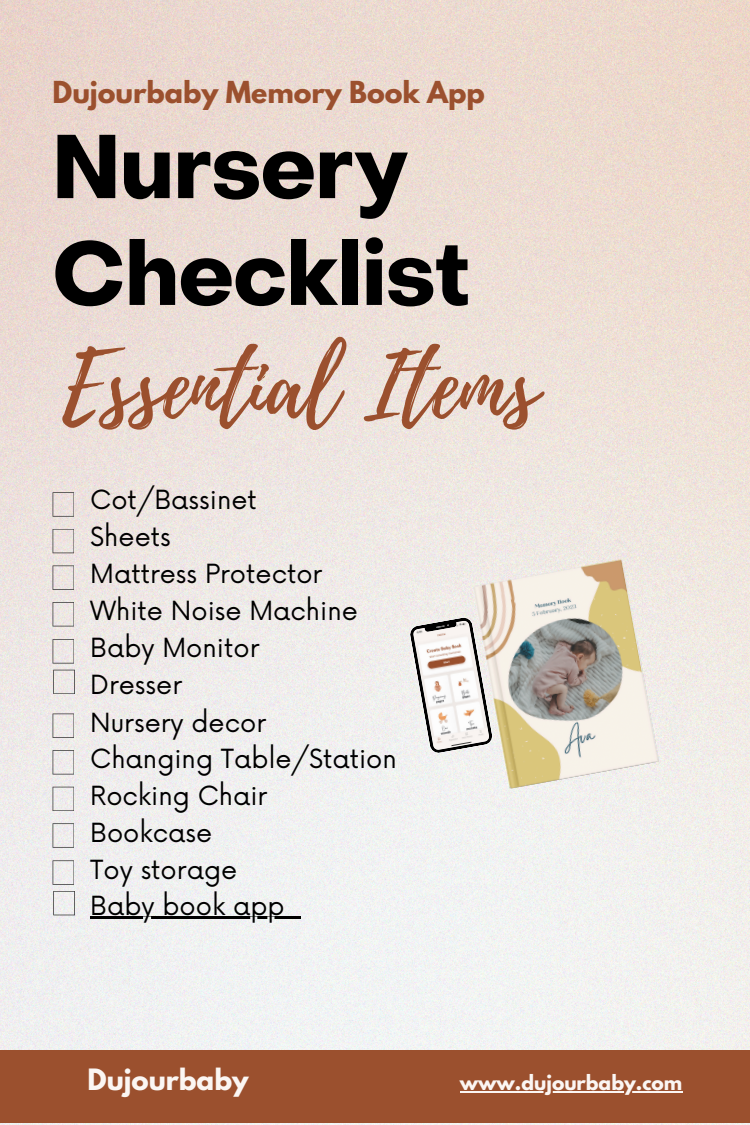
<style>
.page{position:relative;width:750px;height:1125px;background:#fff}
.page>*{position:absolute;margin:0;border:0;box-sizing:border-box;transform-origin:0 0}
.t1{font:90.5px "Playlist Script";color:#9b502e}
.t2{font:700 88.7px/106.8px "Object Sans";color:#000}
.t3{font:700 26.8px "League Spartan";color:#9b502e}
.t4{font:700 26px "League Spartan";color:#fbf6f3}
.t5{font:25.7px/37px "Now";color:#000}
.t6{font:700 18.7px "League Spartan";color:#fbf6f3}
</style>
<div class="page">
<img style="left:0;top:0;width:750px;height:1125px">
<div style="left:0;top:1050px;width:750px;height:73px;background:#9b502e"></div>
<hr style="left:460px;top:1091px;width:222px;height:2px;background:#fbf6f3">
<svg style="left:409px;top:617px;width:55px;height:137px"></svg>
<img style="left:464px;top:545px;width:211px;height:256px">
<svg style="left:53px;top:492px;width:21px;height:25px"></svg>
<svg style="left:53px;top:529px;width:21px;height:24px"></svg>
<svg style="left:53px;top:565px;width:21px;height:25px"></svg>
<svg style="left:53px;top:602px;width:21px;height:24px"></svg>
<svg style="left:53px;top:639px;width:21px;height:25px"></svg>
<svg style="left:53px;top:670px;width:22px;height:24px"></svg>
<svg style="left:53px;top:713px;width:21px;height:25px"></svg>
<svg style="left:53px;top:750px;width:21px;height:25px"></svg>
<svg style="left:53px;top:787px;width:21px;height:24px"></svg>
<svg style="left:53px;top:823px;width:21px;height:25px"></svg>
<svg style="left:53px;top:860px;width:21px;height:25px"></svg>
<hr style="left:90px;top:917px;width:195px;height:2px;background:#000">
<svg style="left:285px;top:917px;width:15px;height:2px"></svg>
<svg style="left:53px;top:891px;width:22px;height:24px"></svg>
<h3 class="t3" style="left:53px;top:79px;width:434px">Dujourbaby Memory Book App</h3>
<h1 class="t2" style="left:53px;top:122px;width:418px">Nursery<br>Checklist</h1>
<h1 class="t1" style="left:62px;top:322px;width:477px">Essential Items</h1>
<p class="t5" style="left:90px;top:482px;width:269px">Cot/Bassinet<br>Sheets<br>Mattress Protector<br>White Noise Machine<br>Baby Monitor<br>Dresser</p>
<h3 class="t5" style="left:90px;top:705px;width:308px">Nursery decor<br>Changing Table/Station<br>Rocking Chair<br>Bookcase<br>Toy storage</h3>
<p class="t5" style="left:90px;top:889px;width:196px">Baby book app</p>
<h2 class="t4" style="left:87px;top:1067px;width:163px">Dujourbaby</h2>
<h4 class="t6" style="left:460px;top:1073px;width:224px">www.dujourbaby.com</h4>
</div>
